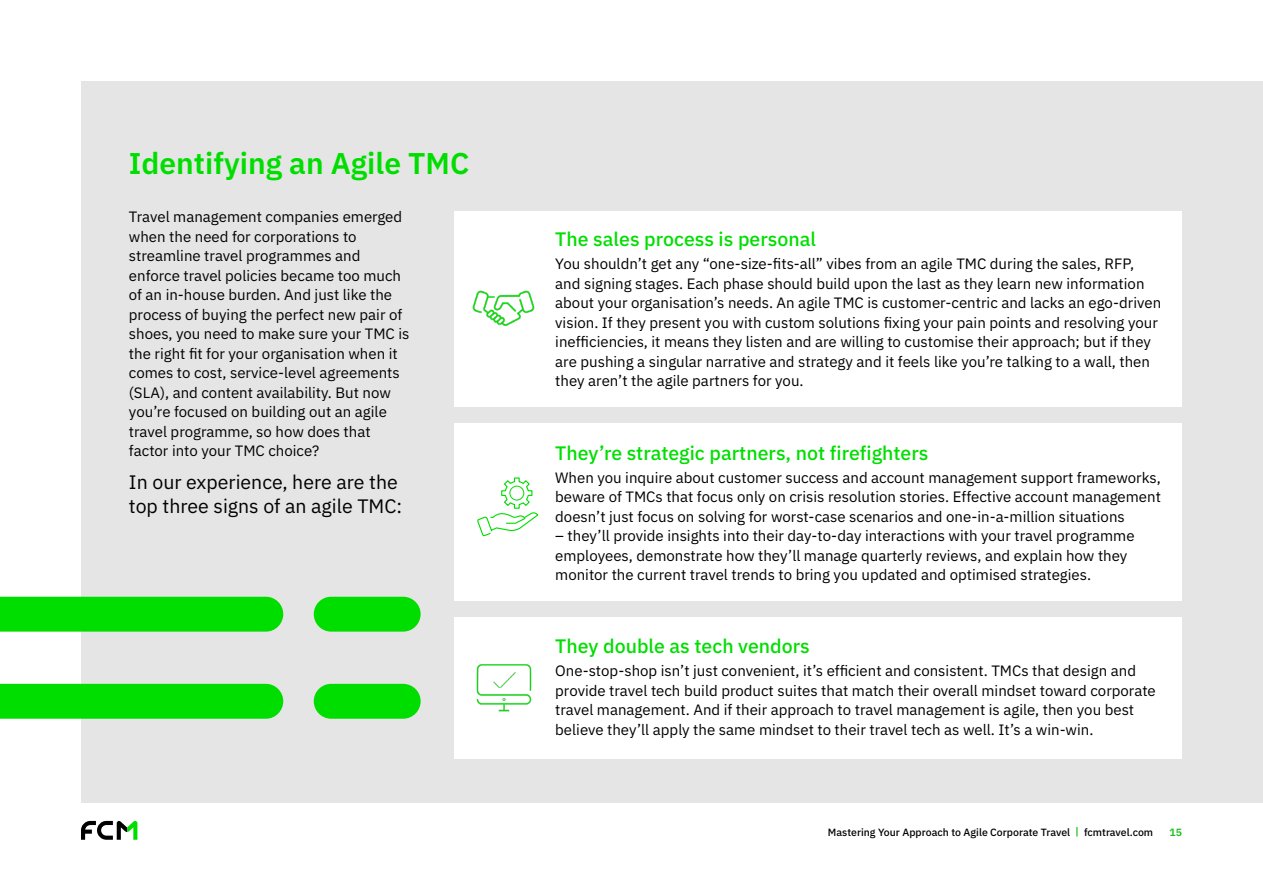
<style>
.page{position:relative;width:1263px;height:893px;background:#fff}
.page>*{position:absolute;margin:0;border:0;box-sizing:border-box;transform-origin:0 0}
.t1{font:600 30px "IBM Plex Sans";color:#00de00}
.t2{font:500 19.5px "IBM Plex Sans";color:#00de00}
.t3{font:19.5px/24px "IBM Plex Sans";color:#000}
.t4{font:15px/19.5px "IBM Plex Sans";color:#000}
.t5{font:500 10.5px "IBM Plex Sans";color:#000}
.t6{font:600 10.5px "IBM Plex Sans";color:#17bf17}
.s1{font-weight:600;color:#17bf17}
</style>
<div class="page">
<svg style="left:81px;top:821px;width:56px;height:19px"></svg>
<div style="left:81px;top:81px;width:1182px;height:722px;background:#e5e5e5"></div>
<div style="left:454px;top:211px;width:728px;height:195px;background:#fff"></div>
<img style="left:472px;top:290px;width:63px;height:36px">
<div style="left:454px;top:423px;width:728px;height:178px;background:#fff"></div>
<div style="left:454px;top:617px;width:728px;height:142px;background:#fff"></div>
<img style="left:476px;top:664px;width:56px;height:48px">
<svg style="left:0;top:597px;width:421px;height:122px"></svg>
<svg style="left:477px;top:477px;width:62px;height:60px"></svg>
<h1 class="t1" style="left:129px;top:139px;width:342px">Identifying an Agile TMC</h1>
<p class="t4" style="left:129px;top:206px;width:282px">Travel management companies emerged when the need for corporations to streamline travel programmes and enforce travel policies became too much of an in-house burden. And just like the process of buying the perfect new pair of shoes, you need to make sure your TMC is the right fit for your organisation when it comes to cost, service-level agreements (SLA), and content availability. But now you’re focused on building out an agile travel programme, so how does that factor into your TMC choice?</p>
<h2 class="t3" style="left:129px;top:468px;width:275px">In our experience, here are the top three signs of an agile TMC:</h2>
<h2 class="t2" style="left:555px;top:224px;width:262px">The sales process is personal</h2>
<p class="t4" style="left:555px;top:253px;width:607px">You shouldn’t get any “one-size-fits-all” vibes from an agile TMC during the sales, RFP, and signing stages. Each phase should build upon the last as they learn new information about your organisation’s needs. An agile TMC is customer-centric and lacks an ego-driven vision. If they present you with custom solutions fixing your pain points and resolving your inefficiencies, it means they listen and are willing to customise their approach; but if they are pushing a singular narrative and strategy and it feels like you’re talking to a wall, then they aren’t the agile partners for you.</p>
<h2 class="t2" style="left:555px;top:438px;width:375px">They’re strategic partners, not firefighters</h2>
<p class="t4" style="left:555px;top:467px;width:607px;text-align:justify">When you inquire about customer success and account management support frameworks, beware of TMCs that focus only on crisis resolution stories. Effective account management doesn’t just focus on solving for worst-case scenarios and one-in-a-million situations</p>
<p class="t4" style="left:555px;top:525px;width:581px">– they’ll provide insights into their day-to-day interactions with your travel programme employees, demonstrate how they’ll manage quarterly reviews, and explain how they monitor the current travel trends to bring you updated and optimised strategies.</p>
<h2 class="t2" style="left:555px;top:631px;width:256px">They double as tech vendors</h2>
<p class="t4" style="left:555px;top:660px;width:602px">One-stop-shop isn’t just convenient, it’s efficient and consistent. TMCs that design and provide travel tech build product suites that match their overall mindset toward corporate travel management. And if their approach to travel management is agile, then you best believe they’ll apply the same mindset to their travel tech as well. It’s a win-win.</p>
<p class="t5" style="left:828px;top:824px;width:327px">Mastering Your Approach to Agile Corporate Travel <span class="s1">|</span> fcmtravel.com</p>
<p class="t6" style="left:1169px;top:824px;width:14px">15</p>
</div>
